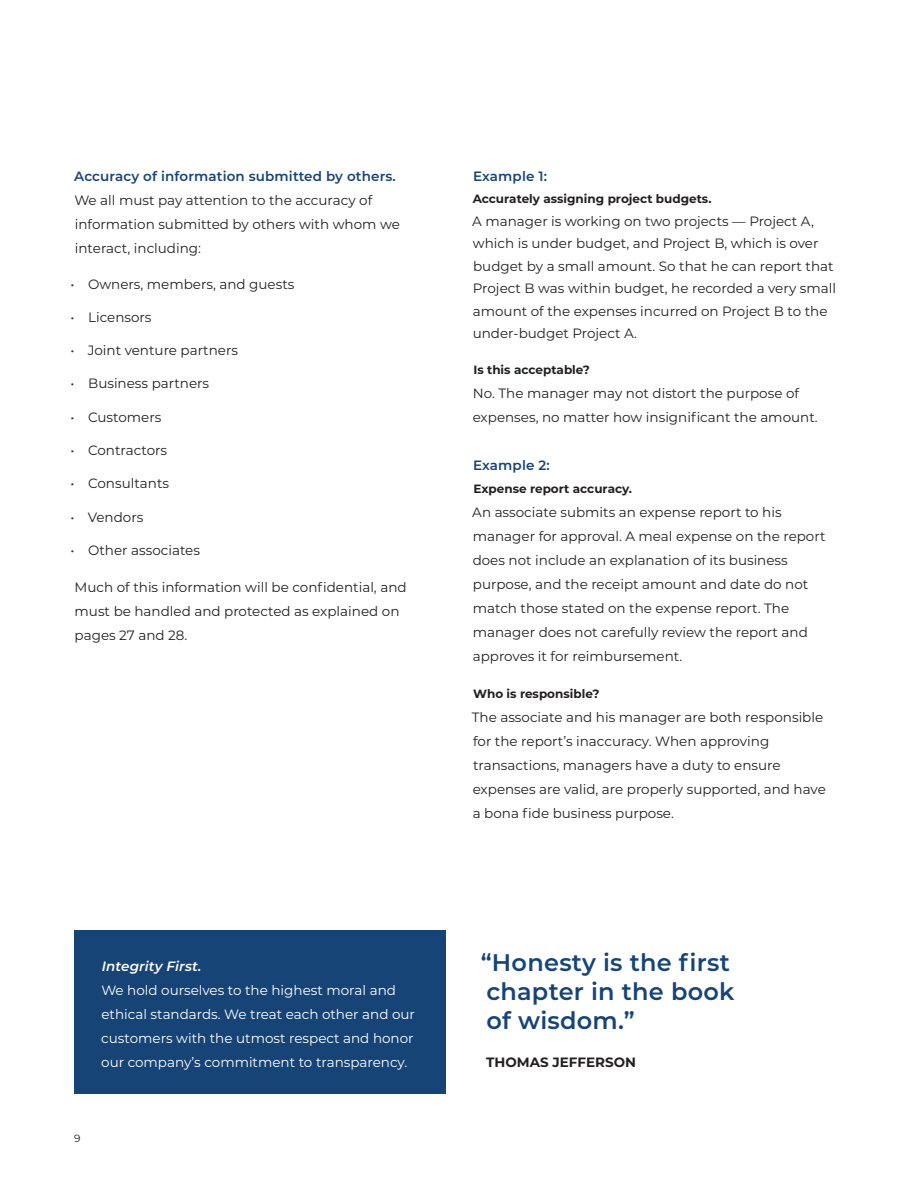
<style>
.page{position:relative;width:918px;height:1188px;background:#fff}
.page>*{position:absolute;margin:0;border:0;box-sizing:border-box;transform-origin:0 0}
.Quote_Style{font:600 24px/28.8px "Montserrat";letter-spacing:.01em;color:#174477}
.MVW_Body_Copy{font:13.5px/24px "Montserrat";color:#231f20}
.MVW_Body_Copy-2{font:13.5px/24px "Montserrat";color:#fff}
.Section_Subheads{font:600 13.5px "Montserrat";letter-spacing:.01em;color:#174477}
.Section_Subheads-2{font:italic 600 13.5px "Montserrat";letter-spacing:.01em;color:#fff}
.Quote_Name{font:700 13.5px "Montserrat";color:#231f20}
.MVW_Body_Copy-3{font:700 12px "Montserrat";color:#231f20}
.t1{font:10.5px "Montserrat";color:#231f20}
</style>
<div class="page">
<div style="left:74px;top:930px;width:372px;height:164px;background:#174477"></div>
<p class="Section_Subheads" style="left:74px;top:166px;width:323px">Accuracy of information submitted by others.</p>
<p class="MVW_Body_Copy" style="left:74px;top:187px;width:327px">We all must pay attention to the accuracy of information submitted by others with whom we interact, including:</p>
<p class="MVW_Body_Copy" style="left:71px;top:271px;width:225px">• Owners, members, and guests</p>
<p class="MVW_Body_Copy" style="left:71px;top:305px;width:82px">• Licensors</p>
<p class="MVW_Body_Copy" style="left:71px;top:338px;width:169px">• Joint venture partners</p>
<p class="MVW_Body_Copy" style="left:71px;top:371px;width:140px">• Business partners</p>
<p class="MVW_Body_Copy" style="left:71px;top:404px;width:92px">• Customers</p>
<p class="MVW_Body_Copy" style="left:71px;top:438px;width:98px">• Contractors</p>
<p class="MVW_Body_Copy" style="left:71px;top:471px;width:100px">• Consultants</p>
<p class="MVW_Body_Copy" style="left:71px;top:504px;width:74px">• Vendors</p>
<p class="MVW_Body_Copy" style="left:71px;top:538px;width:131px">• Other associates</p>
<p class="MVW_Body_Copy" style="left:75px;top:575px;width:334px">Much of this information will be confidential, and must be handled and protected as explained on pages 27 and 28.</p>
<p class="Section_Subheads-2" style="left:102px;top:957px;width:101px">Integrity First.</p>
<p class="MVW_Body_Copy-2" style="left:101px;top:977px;width:315px">We hold ourselves to the highest moral and ethical standards. We treat each other and our customers with the utmost respect and honor our company’s commitment to transparency.</p>
<p class="t1" style="left:74px;top:1131px;width:8px">9</p>
<p class="Section_Subheads" style="left:473px;top:166px;width:75px">Example 1:</p>
<p class="MVW_Body_Copy-3" style="left:473px;top:190px;width:240px">Accurately assigning project budgets.</p>
<p class="MVW_Body_Copy" style="left:472px;top:209px;width:365px;line-height:22.5px">A manager is working on two projects — Project A, which is under budget, and Project B, which is over budget by a small amount. So that he can report that Project B was within budget, he recorded a very small amount of the expenses incurred on Project B to the under-budget Project A.</p>
<p class="MVW_Body_Copy-3" style="left:473px;top:361px;width:118px">Is this acceptable?</p>
<p class="MVW_Body_Copy" style="left:473px;top:381px;width:347px">No. The manager may not distort the purpose of expenses, no matter how insignificant the amount.</p>
<p class="Section_Subheads" style="left:473px;top:456px;width:78px">Example 2:</p>
<p class="MVW_Body_Copy-3" style="left:473px;top:480px;width:160px">Expense report accuracy.</p>
<p class="MVW_Body_Copy" style="left:472px;top:499px;width:355px">An associate submits an expense report to his manager for approval. A meal expense on the report does not include an explanation of its business purpose, and the receipt amount and date do not match those stated on the expense report. The manager does not carefully review the report and approves it for reimbursement.</p>
<p class="MVW_Body_Copy-3" style="left:473px;top:685px;width:128px">Who is responsible?</p>
<p class="MVW_Body_Copy" style="left:472px;top:705px;width:356px">The associate and his manager are both responsible for the report’s inaccuracy. When approving transactions, managers have a duty to ensure expenses are valid, are properly supported, and have a bona fide business purpose.</p>
<p class="Quote_Style" style="left:481px;top:947px;width:255px">“Honesty is the first chapter in the book of wisdom.”</p>
<p class="Quote_Name" style="left:486px;top:1052px;width:151px">THOMAS JEFFERSON</p>
</div>
